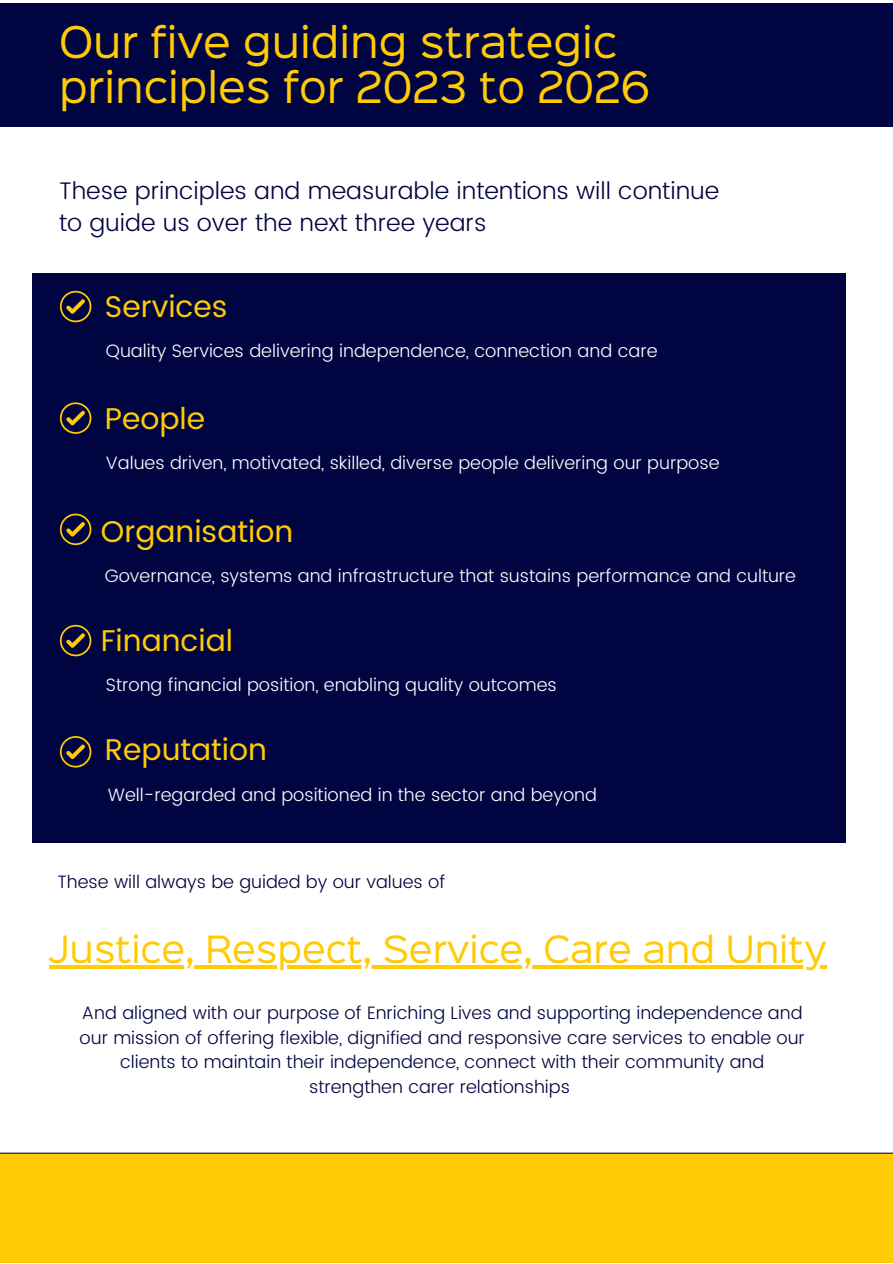
<style>
.page{position:relative;width:893px;height:1264px;background:#fff}
.page>*{position:absolute;margin:0;border:0;box-sizing:border-box;transform-origin:0 0}
.t1{font:39.3px/45px "Sinkin Sans 400";color:#ffcb04}
.t2{font:33.9px "Sinkin Sans 400";color:#ffcb04}
.t3{font:30px "Poppins";color:#ffcb04}
.t4{font:300 24px "Poppins";color:#000440}
.t5{font:300 18px "Poppins";color:#fff}
.t6{font:300 17.85px/24.8px "Poppins";color:#000440;text-align:center}
.t7{font:300 17.85px "Poppins";color:#fff}
</style>
<div class="page">
<div style="left:0;top:1153px;width:892px;height:109px;background:#ffcb04"></div>
<div style="left:0;top:3px;width:892px;height:124px;background:#000440"></div>
<div style="left:32px;top:273px;width:813px;height:569px;background:#000440"></div>
<svg style="left:60px;top:291px;width:31px;height:31px"></svg>
<svg style="left:60px;top:402px;width:31px;height:32px"></svg>
<svg style="left:60px;top:513px;width:31px;height:32px"></svg>
<svg style="left:60px;top:625px;width:31px;height:31px"></svg>
<svg style="left:60px;top:736px;width:31px;height:31px"></svg>
<hr style="left:0;top:1152px;width:892px;height:1px;background:#000440">
<hr style="left:49px;top:965px;width:777px;height:3px;background:#ffcb04">
<p class="t1" style="left:59px;top:24px;width:592px">Our five guiding strategic principles for 2023 to 2026</p>
<p class="t4" style="left:59px;top:176px;width:662px">These principles and measurable intentions will continue</p>
<p class="t4" style="left:59px;top:209px;width:429px">to guide us over the next three years</p>
<p class="t3" style="left:105px;top:289px;width:124px">Services</p>
<p class="t5" style="left:106px;top:340px;width:553px">Quality Services delivering independence, connection and care</p>
<p class="t3" style="left:105px;top:401px;width:102px">People</p>
<p class="t7" style="left:106px;top:452px;width:615px">Values driven, motivated, skilled, diverse people delivering our purpose</p>
<p class="t3" style="left:101px;top:514px;width:194px">Organisation</p>
<p class="t7" style="left:105px;top:565px;width:692px">Governance, systems and infrastructure that sustains performance and culture</p>
<p class="t3" style="left:101px;top:623px;width:134px">Financial</p>
<p class="t7" style="left:106px;top:674px;width:452px">Strong financial position, enabling quality outcomes</p>
<p class="t3" style="left:105px;top:731px;width:164px">Reputation</p>
<p class="t7" style="left:108px;top:784px;width:490px">Well-regarded and positioned in the sector and beyond</p>
<p class="t6" style="left:57px;top:869px;width:389px">These will always be guided by our values of</p>
<p class="t2" style="left:49px;top:935px;width:779px">Justice, Respect, Service, Care and Unity</p>
<p class="t6" style="left:80px;top:1000px;width:726px">And aligned with our purpose of Enriching Lives and supporting independence and our mission of offering flexible, dignified and responsive care services to enable our clients to maintain their independence, connect with their community and strengthen carer relationships</p>
</div>
